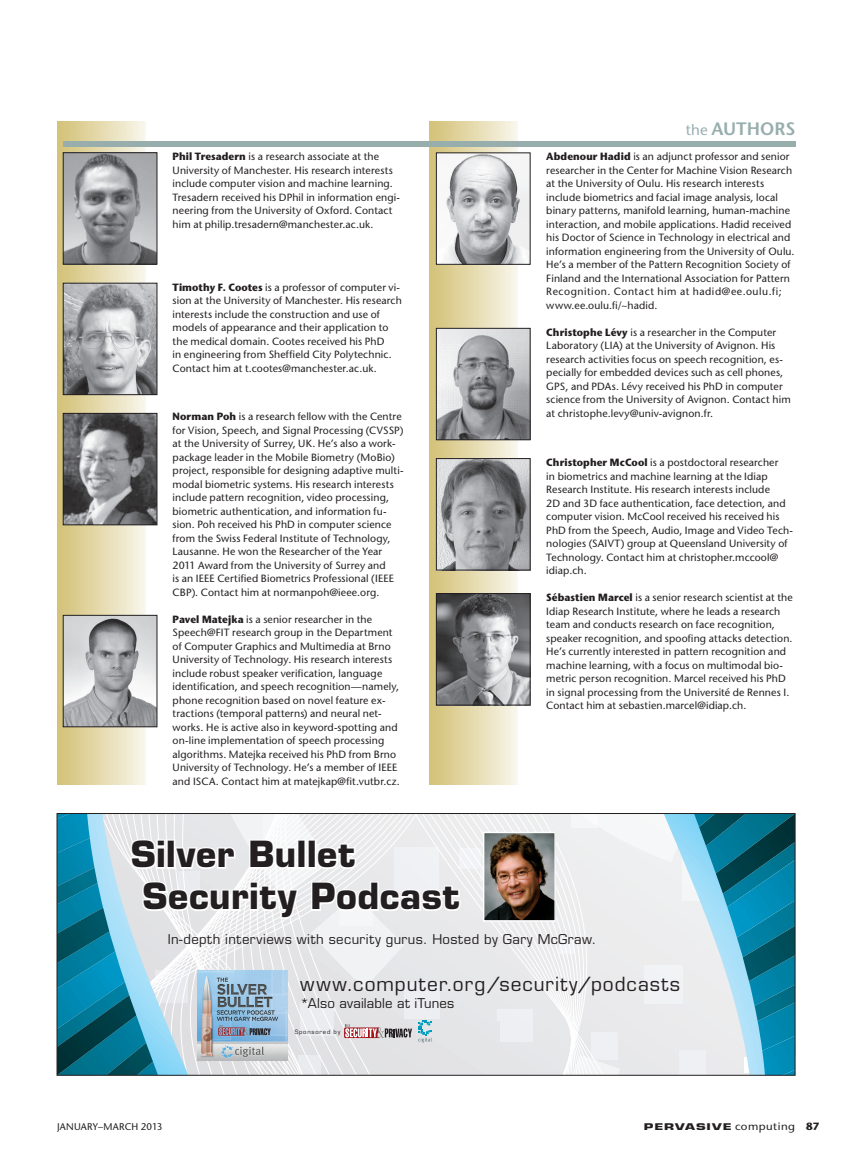
<style>
.page{position:relative;width:851px;height:1161px;background:#fff}
.page>*{position:absolute;margin:0;border:0;box-sizing:border-box;transform-origin:0 0}
.t1{font:700 35.1px/42.2px "Eurostile LT Std";letter-spacing:.015em;color:#231f20}
.t2{font:19.05px "Eurostile LT Std";letter-spacing:.055em;color:#231f20}
.t3{font:600 18px "Stone Sans Std";color:#97aead}
.t4{font:13.2px "Eurostile LT Std";letter-spacing:.03em;color:#231f20}
.t5{font:13.2px "Eurostile LT Std";letter-spacing:.01em;color:#231f20}
.t6{font:500 10.5px/13.5px "Stone Sans Std";letter-spacing:.015em;color:#231f20}
.t7{font:500 9.75px "Stone Sans Std";letter-spacing:.015em;color:#231f20}
.t8{font:700 9px "Eurostile LT Std";letter-spacing:.07em;color:#231f20;scale:1.5 1}
.t9{font:5.85px "Eurostile LT Std";letter-spacing:.13em;color:#231f20}
.s1{font-weight:700}
.s2{font-weight:500;font-size:15px}
.s3{font-family:"Stone Sans Std";font-weight:500;font-size:10.5px}
.s4{font-family:"Stone Sans Std";font-size:10.5px}
</style>
<div class="page">
<svg style="left:57px;top:122px;width:89px;height:663px;background:#e0d6a8"></svg>
<svg style="left:429px;top:122px;width:89px;height:663px;background:#e0d5a7"></svg>
<div style="left:63px;top:141px;width:732px;height:5px;background:#97aead"></div>
<img style="left:65px;top:154px;width:90px;height:109px">
<div style="left:63px;top:152px;width:94px;height:113px;border:1px solid #231f20"></div>
<img style="left:65px;top:285px;width:90px;height:108px">
<div style="left:63px;top:283px;width:94px;height:112px;border:1px solid #231f20"></div>
<img style="left:65px;top:415px;width:90px;height:108px">
<div style="left:63px;top:413px;width:94px;height:112px;border:1px solid #231f20"></div>
<img style="left:65px;top:617px;width:90px;height:108px">
<div style="left:63px;top:615px;width:94px;height:112px;border:1px solid #231f20"></div>
<img style="left:438px;top:154px;width:90px;height:109px">
<div style="left:436px;top:152px;width:94px;height:113px;border:1px solid #231f20"></div>
<img style="left:438px;top:330px;width:90px;height:108px">
<div style="left:436px;top:328px;width:94px;height:112px;border:1px solid #231f20"></div>
<img style="left:438px;top:460px;width:90px;height:108px">
<div style="left:436px;top:458px;width:94px;height:112px;border:1px solid #231f20"></div>
<img style="left:438px;top:595px;width:90px;height:108px">
<div style="left:436px;top:593px;width:94px;height:112px;border:1px solid #231f20"></div>
<svg style="left:462px;top:815px;width:109px;height:259px"></svg>
<svg style="left:59px;top:815px;width:403px;height:259px"></svg>
<svg style="left:571px;top:815px;width:222px;height:259px;background:#a9ccd7"></svg>
<img style="left:485px;top:834px;width:69px;height:86px">
<div style="left:483px;top:832px;width:73px;height:90px;border:1px solid #fff"></div>
<div style="left:57px;top:813px;width:738px;height:263px;border:1px solid #231f20"></div>
<p class="t6" style="left:172px;top:150px;width:229px"><span class="s1">Phil Tresadern</span> is a research associate at the university of manchester. his research interests include computer vision and machine learning.<br>Tresadern received his DPhil in information engi&shy;neering from the university of Oxford. contact him at philip.tresadern@manchester.ac.uk.</p>
<p class="t6" style="left:172px;top:280px;width:231px"><span class="s1">Timothy F. Cootes</span> is a professor of computer vi&shy;sion at the university of manchester. his research interests include the construction and use of models of appearance and their application to the medical domain. cootes received his PhD<br>in engineering from Sheffield city Polytechnic. contact him at t.cootes@manchester.ac.uk.</p>
<p class="t6" style="left:172px;top:410px;width:232px"><span class="s1">Norman Poh</span> is a research fellow with the centre for Vision, Speech, and Signal Processing (cVSSP) at the university of Surrey, uK. he’s also a work&shy;package leader in the mobile Biometry (moBio) project, responsible for designing adaptive multi&shy;modal biometric systems. his research interests include pattern recognition, video processing, biometric authentication, and information fu&shy;sion. Poh received his PhD in computer science from the Swiss Federal Institute of Technology, Lausanne. he won the researcher of the year 2011 award from the university of Surrey and<br>is an IEEE certified Biometrics Professional (IEEE cBP). contact him at normanpoh@ieee.org.</p>
<p class="t6" style="left:172px;top:612px;width:228px"><span class="s1">Pavel Matejka</span> is a senior researcher in the Speech@FIT research group in the Department of computer Graphics and multimedia at Brno university of Technology. his research interests include robust speaker verification, language identification, and speech recognition—namely, phone recognition based on novel feature ex&shy;tractions (temporal patterns) and neural net&shy;works. he is active also in keyword-spotting and on-line implementation of speech processing algorithms. matejka received his PhD from Brno university of Technology. he’s a member of IEEE and ISca. contact him at matejkap@fit.vutbr.cz.</p>
<h1 class="t1" style="left:142px;top:833px;width:319px;text-indent:-12px">Silver Bullet<br>Security Podcast</h1>
<h3 class="t3" style="left:685px;top:118px;width:111px"><span class="s2">the</span> AUTHORS</h3>
<p class="t6" style="left:546px;top:150px;width:250px"><span class="s1">Abdenour Hadid</span> is an adjunct professor and senior researcher in the center for machine Vision research at the university of Oulu. his research interests include biometrics and facial image analysis, local binary patterns, manifold learning, human-machine interaction, and mobile applications. hadid received his Doctor of Science in Technology in electrical and information engineering from the university of Oulu. he’s a member of the Pattern recognition Society of Finland and the International association for Pattern recognition. contact him at hadid@ee.oulu.fi; www.ee.oulu.fi/~hadid.</p>
<p class="t6" style="left:546px;top:325px;width:246px"><span class="s1">Christophe Lévy</span> is a researcher in the computer Laboratory (LIa) at the university of avignon. his research activities focus on speech recognition, es&shy;pecially for embedded devices such as cell phones, GPS, and PDas. Lévy received his PhD in computer science from the university of avignon. contact him at christophe.levy@univ-avignon.fr.</p>
<p class="t6" style="left:546px;top:456px;width:248px"><span class="s1">Christopher McCool</span> is a postdoctoral researcher<br>in biometrics and machine learning at the Idiap research Institute. his research interests include<br>2D and 3D face authentication, face detection, and computer vision. mccool received his received his PhD from the Speech, audio, Image and Video Tech&shy;nologies (SaIVT) group at Queensland university of Technology. contact him at christopher.mccool@ idiap.ch.</p>
<p class="t6" style="left:546px;top:591px;width:248px"><span class="s1">Sébastien Marcel</span> is a senior research scientist at the Idiap research Institute, where he leads a research team and conducts research on face recognition, speaker recognition, and spoofing attacks detection. he’s currently interested in pattern recognition and machine learning, with a focus on multimodal bio&shy;metric person recognition. marcel received his PhD in signal processing from the université de rennes I. contact him at sebastien.marcel@idiap.ch.</p>
<p class="t4" style="left:168px;top:931px;width:430px">In-depth interviews with security gurus. Hosted by Gary McGraw.</p>
<h2 class="t2" style="left:300px;top:973px;width:381px">www.computer.org/security/podcasts</h2>
<p class="t5" style="left:300px;top:995px;width:155px">*Also available at iTunes</p>
<p class="t9" style="left:295px;top:1028px;width:47px">Sponsored by</p>
<p class="t7" style="left:57px;top:1120px;width:107px">january–march 2013</p>
<p class="t8" style="left:644px;top:1121px;width:118px">PERVASIVE <span class="s3">computing</span> <span class="s4">87</span></p>
</div>
